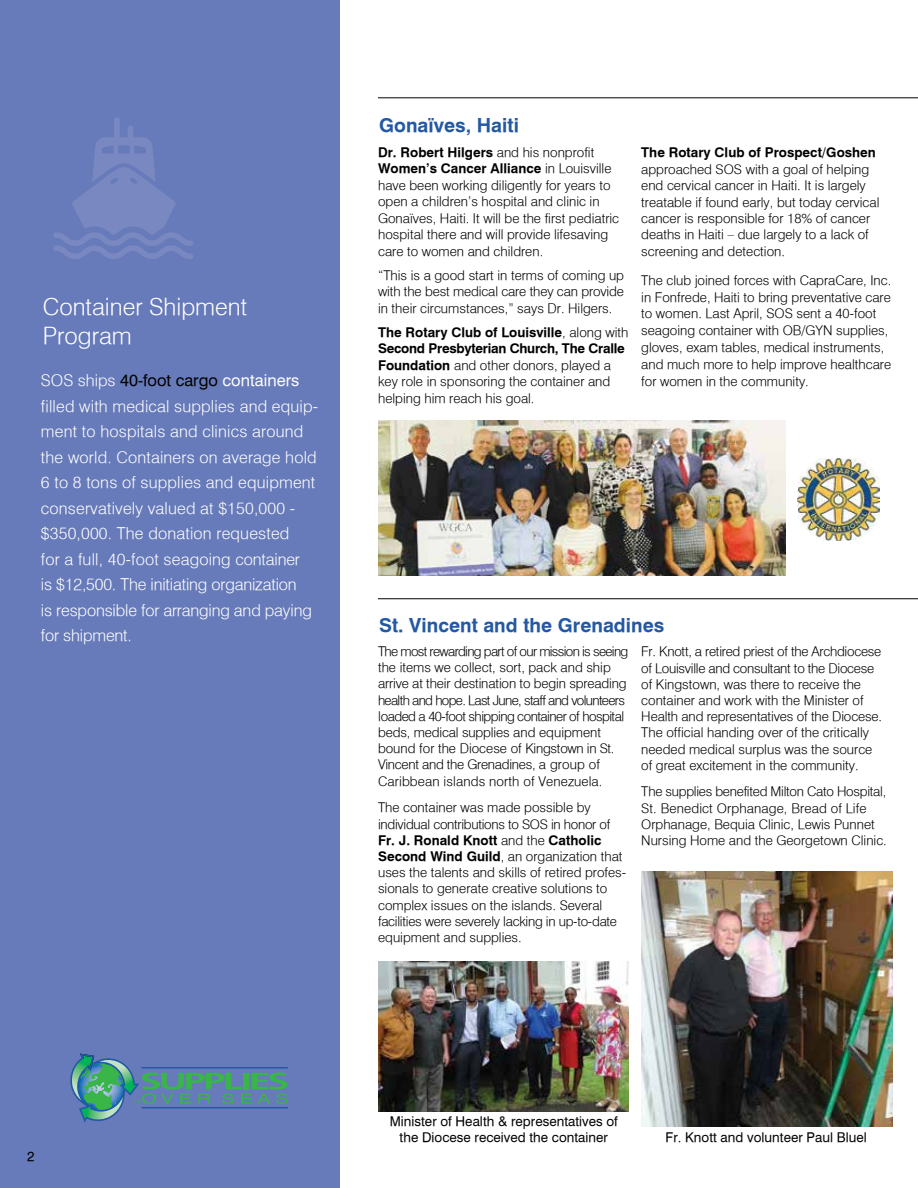
<style>
.page{position:relative;width:918px;height:1188px;background:#fff}
.page>*{position:absolute;margin:0;border:0;box-sizing:border-box;transform-origin:0 0}
.t1{font:24px/28.8px "Geneva Lght";color:#fff}
.t2{font:700 19.5px "Geneva";color:#2258a4}
.t3{font:16.5px/25.5px "Geneva Lght";letter-spacing:.01em;color:#fff}
.t4{font:16.5px "Geneva";color:#000}
.t5{font:13.5px/16.2px "Geneva Lght";color:#000}
.t6{font:700 13.5px/16.5px "Geneva";color:#000}
.t7{font:13.5px/16.5px "Geneva";color:#000;text-align:center}
.t8{font:700 13.5px/16.5px "Geneva";letter-spacing:-.02em;color:#000}
.t9{font:13.5px/16.2px "Geneva Lght";letter-spacing:-.02em;color:#000}
.s1{font-family:"Geneva Lght";color:#fff}
.s2{color:#fff}
.s3{font-family:"Geneva Lght";font-weight:400}
.s4{font-family:"Geneva";font-weight:700}
</style>
<div class="page">
<div style="left:0;top:0;width:339px;height:1188px;background:#677ab9"></div>
<hr style="left:378px;top:97px;width:540px;height:1px;background:#000">
<svg style="left:53px;top:117px;width:140px;height:142px"></svg>
<img style="left:378px;top:962px;width:251px;height:149px">
<img style="left:642px;top:872px;width:251px;height:255px">
<svg style="left:70px;top:1054px;width:218px;height:69px"></svg>
<hr style="left:378px;top:598px;width:540px;height:1px;background:#000">
<img style="left:797px;top:458px;width:83px;height:83px">
<img style="left:378px;top:420px;width:407px;height:156px">
<h1 class="t1" style="left:43px;top:292px;width:206px">Container Shipment<br>Program</h1>
<p class="t4" style="left:41px;top:371px;width:260px"><span class="s1">SOS ships</span> 40-foot cargo <span class="s2">containers</span></p>
<p class="t3" style="left:41px;top:393px;width:279px">filled with medical supplies and equip&shy;ment to hospitals and clinics around the world. Containers on average hold 6 to 8 tons of supplies and equipment conservatively valued at $150,000 - $350,000. The donation requested<br>for a full, 40-foot seagoing container<br>is $12,500. The initiating organization<br>is responsible for arranging and paying for shipment.</p>
<h2 class="t2" style="left:379px;top:113px;width:141px">Gonaïves, Haiti</h2>
<p class="t6" style="left:378px;top:144px;width:235px">Dr. Robert Hilgers <span class="s3">and his nonprofit<br></span>Women’s Cancer Alliance <span class="s3">in Louisville</span></p>
<p class="t5" style="left:378px;top:177px;width:243px">have been working diligently for years to open a children’s hospital and clinic in Gonaïves, Haiti. It will be the first pediatric hospital there and will provide lifesaving care to women and children.</p>
<p class="t5" style="left:378px;top:267px;width:248px;text-align:justify">“This is a good start in terms of coming up with the best medical care they can provide in their circumstances,” says Dr. Hilgers.</p>
<p class="t8" style="left:378px;top:324px;width:252px">The Rotary Club of Louisville<span class="s3">, along with<br></span>Second Presbyterian Church, The Cralle</p>
<p class="t5" style="left:378px;top:357px;width:234px;text-align:justify"><span class="s4">Foundation</span> and other donors, played a key role in sponsoring the container and helping him reach his goal.</p>
<p class="t6" style="left:641px;top:144px;width:236px">The Rotary Club of Prospect/Goshen</p>
<p class="t5" style="left:641px;top:160px;width:240px">approached SOS with a goal of helping end cervical cancer in Haiti. It is largely treatable if found early, but today cervical cancer is responsible for 18% of cancer deaths in Haiti – due largely to a lack of screening and detection.</p>
<p class="t5" style="left:641px;top:272px;width:252px;line-height:16.8px">The club joined forces with CapraCare, Inc. in Fonfrede, Haiti to bring preventative care to women. Last April, SOS sent a 40-foot seagoing container with OB/GYN supplies, gloves, exam tables, medical instruments, and much more to help improve healthcare for women in the community.</p>
<h2 class="t2" style="left:379px;top:613px;width:287px">St. Vincent and the Grenadines</h2>
<p class="t5" style="left:378px;top:643px;width:252px">The most rewarding part of our mission is seeing the items we collect, sort, pack and ship arrive at their destination to begin spreading health and hope. Last June, staff and volunteers loaded a 40-foot shipping container of hospital beds, medical supplies and equipment bound for the Diocese of Kingstown in St.<br>Vincent and the Grenadines, a group of Caribbean islands north of Venezuela.</p>
<p class="t9" style="left:378px;top:799px;width:234px">The container was made possible by individual contributions to SOS in honor of</p>
<p class="t6" style="left:378px;top:832px;width:225px">Fr. J. Ronald Knott <span class="s3">and the</span> Catholic</p>
<p class="t5" style="left:378px;top:848px;width:250px"><span class="s4">Second Wind Guild</span>, an organization that uses the talents and skills of retired profes&shy;sionals to generate creative solutions to complex issues on the islands. Several facilities were severely lacking in up-to-date equipment and supplies.</p>
<p class="t5" style="left:641px;top:643px;width:242px">Fr. Knott, a retired priest of the Archdiocese of Louisville and consultant to the Diocese of Kingstown, was there to receive the container and work with the Minister of Health and representatives of the Diocese.<br>The official handing over of the critically needed medical surplus was the source of great excitement in the community.</p>
<p class="t5" style="left:641px;top:783px;width:247px">The supplies benefited Milton Cato Hospital, St. Benedict Orphanage, Bread of Life Orphanage, Bequia Clinic, Lewis Punnet Nursing Home and the Georgetown Clinic.</p>
<p class="t7" style="left:27px;top:1148px;width:9px">2</p>
<p class="t7" style="left:390px;top:1113px;width:230px">Minister of Health &amp; representatives of the Diocese received the container</p>
<p class="t7" style="left:666px;top:1129px;width:203px">Fr. Knott and volunteer Paul Bluel</p>
</div>
